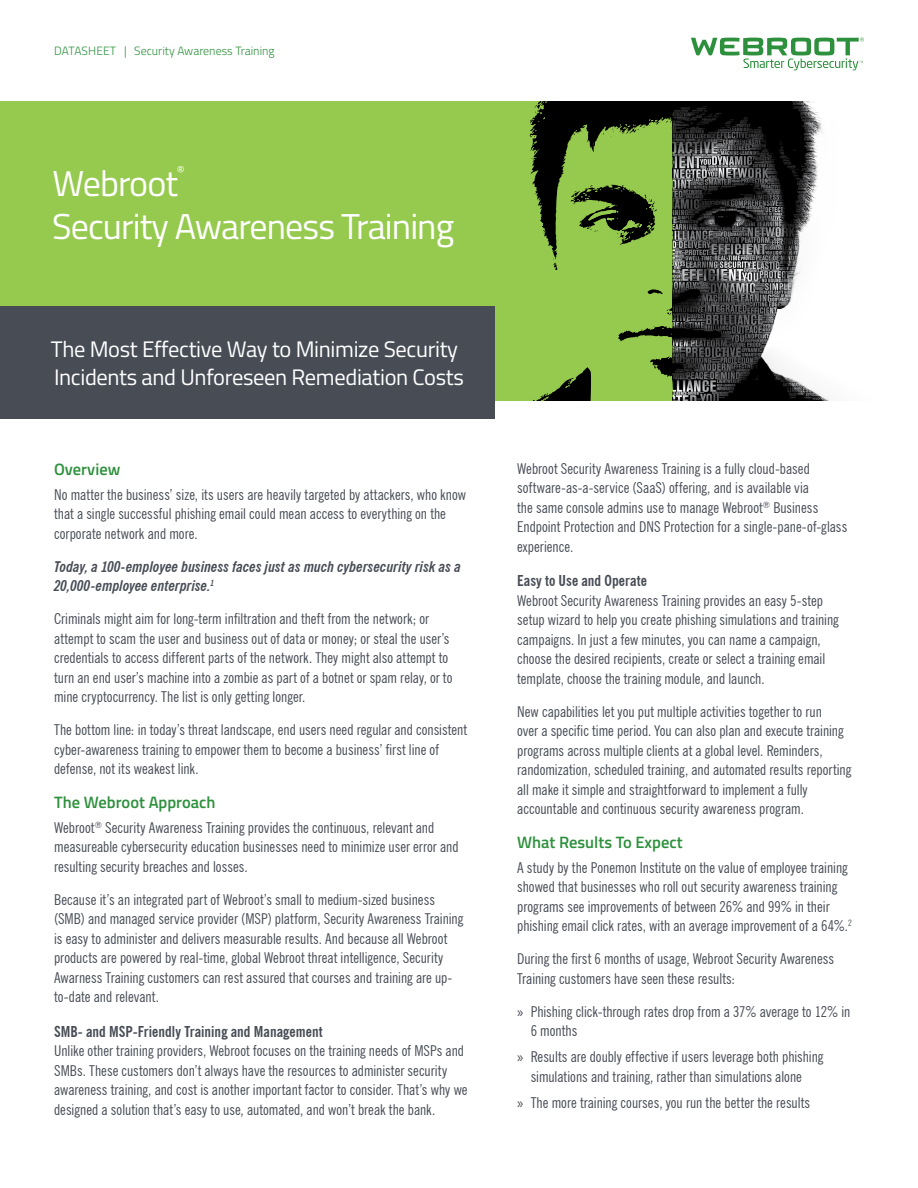
<style>
.page{position:relative;width:918px;height:1188px;background:#fff}
.page>*{position:absolute;margin:0;border:0;box-sizing:border-box;transform-origin:0 0}
.t1{font:36px "Titillium";letter-spacing:-.025em;color:#fff}
.t2{font:22.5px/28.5px "Titillium";letter-spacing:-.015em;color:#fff}
.t3{font:600 16.5px "Titillium";color:#2d903c}
.t4{font:condensed 15px/19.5px "News Gothic BT";color:#474c55}
.t5{font:italic 700 condensed 15px/19.5px "News Gothic BT";color:#474c55}
.t6{font:700 condensed 15px "News Gothic BT";letter-spacing:.005em;color:#474c55}
.t7{font:300 12px "Titillium";color:#2d903c}
.t8{font:12px "Neo Sans Std";color:#fff}
.s1{font-family:"Myriad Pro";font-stretch:normal}
</style>
<div class="page">
<img style="left:673px;top:101px;width:160px;height:300px">
<svg style="left:691px;top:38px;width:173px;height:32px"></svg>
<div style="left:0;top:101px;width:673px;height:300px;background:#96ca4f"></div>
<div style="left:0;top:306px;width:495px;height:112px;background:#474c55"></div>
<p class="t7" style="left:54px;top:42px;width:222px">DATASHEET | Security Awareness Training</p>
<p class="t8" style="left:177px;top:163px;width:9px">®</p>
<h1 class="t1" style="left:52px;top:157px;width:127px">Webroot</h1>
<h1 class="t1" style="left:52px;top:200px;width:404px">Security Awareness Training</h1>
<h2 class="t2" style="left:51px;top:333px;width:414px">The Most Effective Way to Minimize Security<br>Incidents and Unforeseen Remediation Costs</h2>
<p class="t3" style="left:54px;top:457px;width:68px">Overview</p>
<p class="t4" style="left:54px;top:485px;width:414px">No matter the business’ size, its users are heavily targeted by attackers, who know that a single successful phishing email could mean access to everything on the corporate network and more.</p>
<p class="t5" style="left:54px;top:557px;width:408px">Today, a 100-employee business faces just as much cybersecurity risk as a<br>20,000-employee enterprise.<sup>1</sup></p>
<p class="t4" style="left:54px;top:609px;width:400px">Criminals might aim for long-term infiltration and theft from the network; or attempt to scam the user and business out of data or money; or steal the user’s credentials to access different parts of the network. They might also attempt to turn an end user’s machine into a zombie as part of a botnet or spam relay, or to mine cryptocurrency. The list is only getting longer.</p>
<p class="t4" style="left:54px;top:720px;width:415px">The bottom line: in today’s threat landscape, end users need regular and consistent cyber-awareness training to empower them to become a business’ first line of defense, not its weakest link.</p>
<p class="t3" style="left:54px;top:790px;width:163px">The Webroot Approach</p>
<p class="t4" style="left:54px;top:817px;width:406px">Webroot<sup>®</sup> Security Awareness Training provides the continuous, relevant and measureable cybersecurity education businesses need to minimize user error and resulting security breaches and losses.</p>
<p class="t4" style="left:54px;top:889px;width:411px">Because it’s an integrated part of Webroot’s small to medium-sized business (SMB) and managed service provider (MSP) platform, Security Awareness Training is easy to administer and delivers measurable results. And because all Webroot products are powered by real-time, global Webroot threat intelligence, Security Awarness Training customers can rest assured that courses and training are up&shy;to-date and relevant.</p>
<p class="t6" style="left:54px;top:1022px;width:270px">SMB- and MSP-Friendly Training and Management</p>
<p class="t4" style="left:54px;top:1041px;width:415px">Unlike other training providers, Webroot focuses on the training needs of MSPs and SMBs. These customers don’t always have the resources to administer security awareness training, and cost is another important factor to consider. That’s why we designed a solution that’s easy to use, automated, and won’t break the bank.</p>
<p class="t4" style="left:517px;top:459px;width:332px">Webroot Security Awareness Training is a fully cloud-based software-as-a-service (SaaS) offering, and is available via<br>the same console admins use to manage Webroot<sup>®</sup> Business Endpoint Protection and DNS Protection for a single-pane-of-glass experience.</p>
<p class="t6" style="left:517px;top:572px;width:131px">Easy to Use and Operate</p>
<p class="t4" style="left:517px;top:591px;width:323px">Webroot Security Awareness Training provides an easy 5-step setup wizard to help you create phishing simulations and training campaigns. In just a few minutes, you can name a campaign, choose the desired recipients, create or select a training email template, choose the training module, and launch.</p>
<p class="t4" style="left:517px;top:702px;width:336px">New capabilities let you put multiple activities together to run<br>over a specific time period. You can also plan and execute training programs across multiple clients at a global level. Reminders, randomization, scheduled training, and automated results reporting all make it simple and straightforward to implement a fully accountable and continuous security awareness program.</p>
<p class="t3" style="left:517px;top:830px;width:167px">What Results To Expect</p>
<p class="t4" style="left:517px;top:858px;width:336px">A study by the Ponemon Institute on the value of employee training showed that businesses who roll out security awareness training programs see improvements of between 26% and 99% in their phishing email click rates, with an average improvement of a 64%.<sup>2</sup></p>
<p class="t4" style="left:517px;top:949px;width:318px">During the first 6 months of usage, Webroot Security Awareness<br>Training customers have seen these results:</p>
<p class="t4" style="left:531px;top:1002px;width:321px;text-indent:-14px"><span class="s1">»</span> Phishing click-through rates drop from a 37% average to 12% in<br>6 months</p>
<p class="t4" style="left:517px;top:1047px;width:308px;text-align:center"><span class="s1">»</span> Results are doubly effective if users leverage both phishing simulations and training, rather than simulations alone</p>
<p class="t4" style="left:517px;top:1093px;width:294px"><span class="s1">»</span> The more training courses, you run the better the results</p>
</div>
